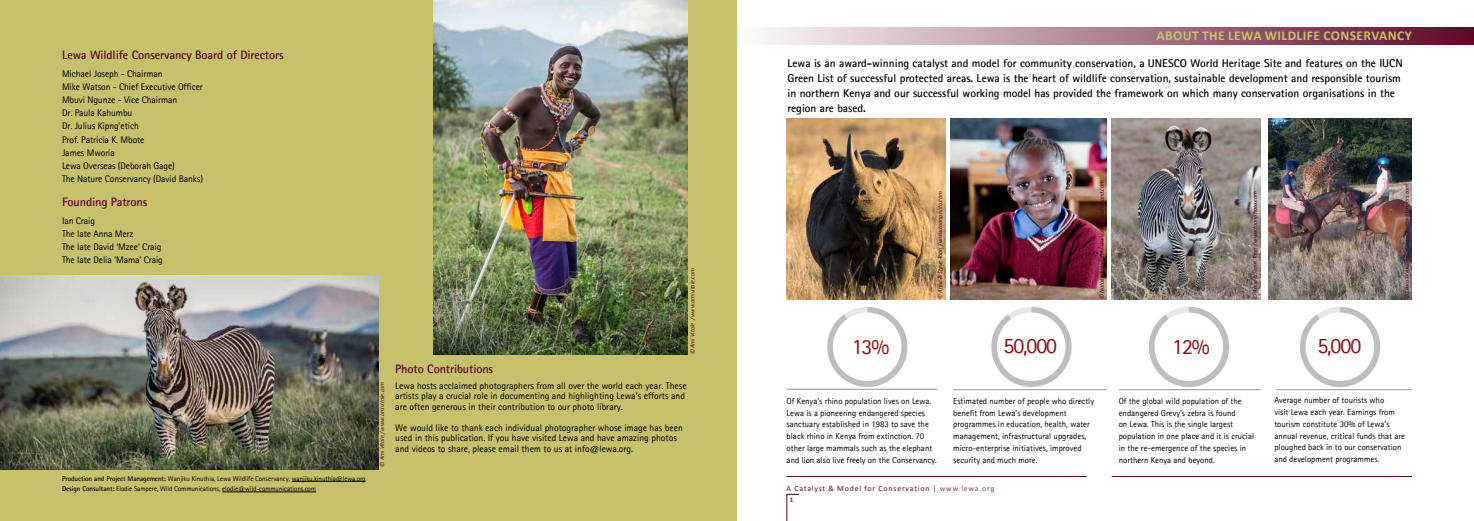
<style>
.page{position:relative;width:1474px;height:521px;background:#fff}
.page>*{position:absolute;margin:0;border:0;box-sizing:border-box;transform-origin:0 0}
.t1{font:21.88px "Rotis Sans Serif";letter-spacing:-.05em;color:#900b10}
.t2{font:700 13.56px "Calibri";letter-spacing:.03em;color:#c6c16d}
.t3{font:700 12.25px "Rotis Sans Serif";letter-spacing:-.01em;color:#5c0625}
.t4{font:700 11.38px/14.9px "Rotis Sans Serif";color:#000}
.t5{font:9.62px/13.1px "Rotis Sans Serif";color:#000}
.t6{font:8.75px/11.8px "Rotis Sans Serif";color:#000}
.t7{font:7.88px "Calibri";letter-spacing:.1em;color:#5c0625}
.t8{font:7px/10.5px "Rotis Sans Serif";letter-spacing:-.01em;color:#000}
.t9{font:700 7px "Calibri";color:#682031}
.t10{font:italic 6.12px "Calibri";letter-spacing:-.01em;color:#5c0625}
.s1{font-weight:700}
.s2{color:#81474e}
</style>
<div class="page">
<div style="left:737px;top:27px;width:736px;height:18px;background:linear-gradient(to right,#fdfdfd,#5e0927)"></div>
<svg style="left:786px;top:494px;width:13px;height:27px"></svg>
<hr style="left:786px;top:476px;width:300px;height:1px;background:#5c0625">
<hr style="left:1111px;top:476px;width:300px;height:1px;background:#5c0625">
<div style="left:0;top:0;width:736px;height:521px;background:#c6c16d"></div>
<hr style="left:292px;top:481px;width:73px;height:1px;background:#000">
<hr style="left:222px;top:492px;width:94px;height:1px;background:#000">
<img style="left:0;top:276px;width:378px;height:193px">
<img style="left:433px;top:0;width:254px;height:354px">
<img style="left:786px;top:118px;width:159px;height:181px">
<img style="left:950px;top:118px;width:156px;height:181px">
<img style="left:1111px;top:118px;width:149px;height:181px">
<img style="left:1268px;top:119px;width:143px;height:180px">
<svg style="left:827px;top:307px;width:80px;height:80px"></svg>
<div style="left:833px;top:312px;width:68px;height:69px;background:#fff;border-radius:50%"></div>
<svg style="left:991px;top:307px;width:80px;height:80px"></svg>
<div style="left:997px;top:312px;width:68px;height:69px;background:#fff;border-radius:50%"></div>
<svg style="left:1149px;top:307px;width:79px;height:80px"></svg>
<div style="left:1154px;top:312px;width:69px;height:69px;background:#fff;border-radius:50%"></div>
<svg style="left:1300px;top:307px;width:79px;height:80px"></svg>
<div style="left:1305px;top:312px;width:68px;height:69px;background:#fff;border-radius:50%"></div>
<hr style="left:786px;top:389px;width:151px;height:1px;background:#939598">
<hr style="left:953px;top:389px;width:153px;height:1px;background:#939598">
<hr style="left:1118px;top:389px;width:142px;height:1px;background:#939598">
<hr style="left:1276px;top:389px;width:135px;height:1px;background:#939598">
<h3 class="t3" style="left:62px;top:47px;width:223px">Lewa Wildlife Conservancy Board of Directors</h3>
<p class="t5" style="left:62px;top:67px;width:142px">Michael Joseph - Chairman<br>Mike Watson - Chief Executive Officer<br>Mbuvi Ngunze - Vice Chairman<br>Dr. Paula Kahumbu<br>Dr. Julius Kipng’etich<br>Prof. Patricia K. Mbote<br>James Mworia<br>Lewa Overseas (Deborah Gage)<br>The Nature Conservancy (David Banks)</p>
<h3 class="t3" style="left:62px;top:194px;width:87px">Founding Patrons</h3>
<p class="t5" style="left:62px;top:214px;width:102px">Ian Craig<br>The late Anna Merz<br>The late David ‘Mzee’ Craig<br>The late Delia ‘Mama’ Craig</p>
<p class="t8" style="left:62px;top:473px;width:305px"><span class="s1">Production and Project Management:</span> Wanjiku Kinuthia, Lewa Wildlife Conservancy, wanjiku.kinuthia@lewa.org<br><span class="s1">Design Consultant:</span> Elodie Sampere, Wild Communications, elodie@wild-communications.com</p>
<p class="t10" style="left:378px;top:467px;width:86px;rotate:-90deg">© Ami Vitale / www.amivitale.com</p>
<p class="t10" style="left:688px;top:354px;width:87px;rotate:-90deg">© Ami Vitale / www.amivitale.com</p>
<h3 class="t3" style="left:395px;top:361px;width:99px">Photo Contributions</h3>
<p class="t5" style="left:395px;top:380px;width:293px;line-height:10.5px">Lewa hosts acclaimed photographers from all over the world each year. These artists play a crucial role in documenting and highlighting Lewa’s efforts and are often generous in their contribution to our photo library.</p>
<p class="t5" style="left:395px;top:422px;width:289px;line-height:10.5px">We would like to thank each individual photographer whose image has been used in this publication. If you have visited Lewa and have amazing photos and videos to share, please email them to us at info@lewa.org.</p>
<h2 class="t2" style="left:1156px;top:26px;width:256px">ABOUT THE LEWA WILDLIFE CONSERVANCY</h2>
<p class="t4" style="left:787px;top:56px;width:616px">Lewa is an award-winning catalyst and model for community conservation, a UNESCO World Heritage Site and features on the IUCN Green List of successful protected areas. Lewa is the heart of wildlife conservation, sustainable development and responsible tourism in northern Kenya and our successful working model has provided the framework on which many conservation organisations in the region are based.</p>
<p class="t10" style="left:935px;top:299px;width:109px;rotate:-90deg">© Anne &amp; Steve Toon / www.toonphoto.com</p>
<p class="t10" style="left:1097px;top:299px;width:121px;rotate:-90deg">© Natalie Solveland / www.nataliesolveland.com</p>
<p class="t10" style="left:1250px;top:299px;width:109px;rotate:-90deg">© Anne &amp; Steve Toon / www.toonphoto.com</p>
<p class="t10" style="left:1402px;top:299px;width:117px;rotate:-90deg">© Lewa Wilderness / www.lewawilderness.com</p>
<h1 class="t1" style="left:851px;top:333px;width:39px">13%</h1>
<h1 class="t1" style="left:1003px;top:333px;width:55px">50,000</h1>
<h1 class="t1" style="left:1172px;top:333px;width:39px">12%</h1>
<h1 class="t1" style="left:1317px;top:332px;width:45px">5,000</h1>
<p class="t6" style="left:786px;top:395px;width:152px">Of Kenya’s rhino population lives on Lewa.<br>Lewa is a pioneering endangered species sanctuary established in 1983 to save the black rhino in Kenya from extinction. 70 other large mammals such as the elephant and lion also live freely on the Conservancy.</p>
<p class="t6" style="left:953px;top:395px;width:142px">Estimated number of people who directly benefit from Lewa’s development programmes in education, health, water management, infrastructural upgrades, micro-enterprise initiatives, improved security and much more.</p>
<p class="t6" style="left:1118px;top:395px;width:137px">Of the global wild population of the endangered Grevy’s zebra is found<br>on Lewa. This is the single largest population in one place and it is crucial in the re-emergence of the species in northern Kenya and beyond.</p>
<p class="t6" style="left:1274px;top:394px;width:132px">Average number of tourists who<br>visit Lewa each year. Earnings from tourism constitute 30% of Lewa’s annual revenue, critical funds that are ploughed back in to our conservation and development programmes.</p>
<p class="t7" style="left:786px;top:482px;width:209px">A Catalyst &amp; Model for Conservation | <span class="s2">www.lewa.org</span></p>
<p class="t9" style="left:790px;top:494px;width:5px">1</p>
</div>
